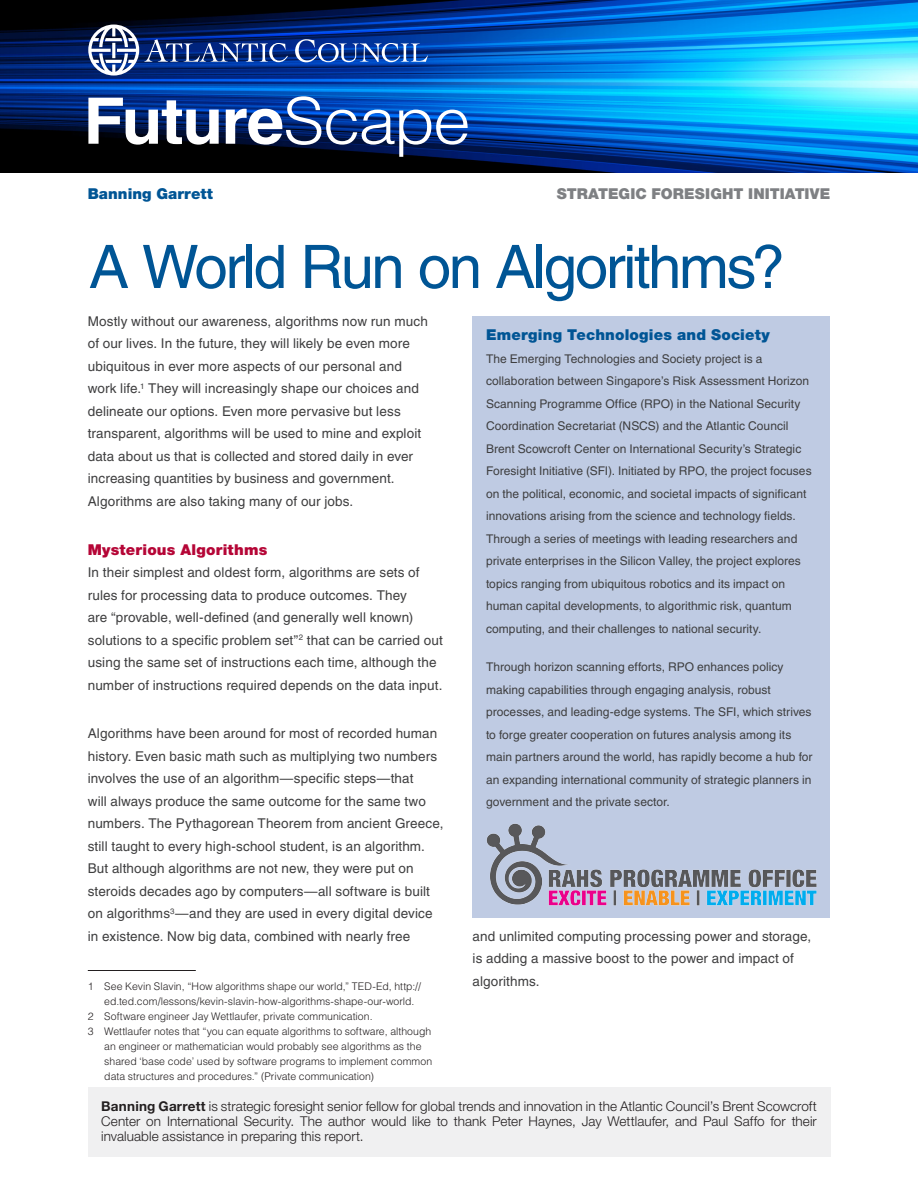
<style>
.page{position:relative;width:918px;height:1188px;background:#fff}
.page>*{position:absolute;margin:0;border:0;box-sizing:border-box;transform-origin:0 0}
._6b_advisor_group_2n{font:700 64.2px "Helvetica LT Std";letter-spacing:-.025em;color:#fff;scale:1.05 1}
._1_H1{font:60px "Helvetica LT Std";letter-spacing:-.04em;color:#005595}
._5a_body_text{font:900 15px "Helvetica Neue LT Pro";letter-spacing:.01em;color:#005595}
._3_byline{font:900 15px "Helvetica Neue LT Pro";letter-spacing:.005em;color:#7e8083}
._2_H2{font:900 15px "Helvetica Neue LT Pro";letter-spacing:.015em;color:#b50536}
._3_byline-2{font:900 15px "Helvetica Neue LT Pro";letter-spacing:.005em;color:#005595}
._2_H2-2{font:13.5px/22.5px "Helvetica LT Std";letter-spacing:.01em;color:#3e3e3f}
._5a_body_text-2{font:300 13.5px/15px "Helvetica Neue LT Pro";letter-spacing:.005em;color:#231f20;text-align:justify}
._5a_body_text-3{font:12px/22.5px "Helvetica LT Std";letter-spacing:.005em;color:#3e3e3f}
.footnotes{font:300 10.5px/15px "Helvetica LT Std";color:#231f20}
.s1{font-weight:300}
.s2{font-weight:700}
</style>
<div class="page">
<hr style="left:88px;top:970px;width:108px;height:1px;background:#231f20">
<div style="left:88px;top:1087px;width:742px;height:70px;background:#f0f0f1"></div>
<div style="left:473px;top:316px;width:357px;height:602px;background:#bfcbe3"></div>
<img style="left:0;top:0;width:918px;height:173px">
<svg style="left:88px;top:25px;width:200px;height:51px;background:#2d4889"></svg>
<svg style="left:295px;top:39px;width:133px;height:23px;background:#355dac"></svg>
<img style="left:487px;top:823px;width:330px;height:83px">
<p class="_6b_advisor_group_2n" style="left:83px;top:82px;width:370px">Future<span class="s1">Scape</span></p>
<p class="_3_byline-2" style="left:88px;top:185px;width:127px">Banning Garrett</p>
<p class="_3_byline" style="left:557px;top:185px;width:275px">STRATEGIC FORESIGHT INITIATIVE</p>
<p class="_1_H1" style="left:89px;top:232px;width:698px">A World Run on Algorithms?</p>
<p class="_2_H2-2" style="left:88px;top:310px;width:342px">Mostly without our awareness, algorithms now run much of our lives. In the future, they will likely be even more ubiquitous in ever more aspects of our personal and work life.<sup>1</sup> They will increasingly shape our choices and delineate our options. Even more pervasive but less transparent, algorithms will be used to mine and exploit data about us that is collected and stored daily in ever increasing quantities by business and government.<br>Algorithms are also taking many of our jobs.</p>
<p class="_2_H2" style="left:88px;top:540px;width:181px">Mysterious Algorithms</p>
<p class="_2_H2-2" style="left:88px;top:561px;width:356px">In their simplest and oldest form, algorithms are sets of rules for processing data to produce outcomes. They<br>are “provable, well-defined (and generally well known) solutions to a specific problem set”<sup>2</sup> that can be carried out using the same set of instructions each time, although the number of instructions required depends on the data input.</p>
<p class="_2_H2-2" style="left:88px;top:722px;width:357px">Algorithms have been around for most of recorded human history. Even basic math such as multiplying two numbers involves the use of an algorithm—specific steps—that<br>will always produce the same outcome for the same two numbers. The Pythagorean Theorem from ancient Greece, still taught to every high-school student, is an algorithm.<br>But although algorithms are not new, they were put on steroids decades ago by computers—all software is built on algorithms<sup>3</sup>—and they are used in every digital device in existence. Now big data, combined with nearly free</p>
<p class="footnotes" style="left:104px;top:979px;width:318px;text-indent:-16px">1 See Kevin Slavin, “How algorithms shape our world,” TED-Ed, http:// ed.ted.com/lessons/kevin-slavin-how-algorithms-shape-our-world.</p>
<p class="footnotes" style="left:88px;top:1009px;width:286px">2 Software engineer Jay Wettlaufer, private communication.</p>
<p class="footnotes" style="left:104px;top:1024px;width:329px;text-indent:-16px">3 Wettlaufer notes that “you can equate algorithms to software, although an engineer or mathematician would probably see algorithms as the shared ‘base code’ used by software programs to implement common data structures and procedures.” (Private communication)</p>
<p class="_5a_body_text" style="left:486px;top:326px;width:285px">Emerging Technologies and Society</p>
<p class="_5a_body_text-3" style="left:486px;top:347px;width:327px">The Emerging Technologies and Society project is a collaboration between Singapore’s Risk Assessment Horizon Scanning Programme Office (RPO) in the National Security Coordination Secretariat (NSCS) and the Atlantic Council Brent Scowcroft Center on International Security’s Strategic Foresight Initiative (SFI). Initiated by RPO, the project focuses on the political, economic, and societal impacts of significant innovations arising from the science and technology fields.<br>Through a series of meetings with leading researchers and private enterprises in the Silicon Valley, the project explores topics ranging from ubiquitous robotics and its impact on human capital developments, to algorithmic risk, quantum computing, and their challenges to national security.</p>
<p class="_5a_body_text-3" style="left:486px;top:656px;width:328px">Through horizon scanning efforts, RPO enhances policy making capabilities through engaging analysis, robust processes, and leading-edge systems. The SFI, which strives to forge greater cooperation on futures analysis among its main partners around the world, has rapidly become a hub for an expanding international community of strategic planners in government and the private sector.</p>
<p class="_2_H2-2" style="left:473px;top:925px;width:340px">and unlimited computing processing power and storage, is adding a massive boost to the power and impact of algorithms.</p>
<p class="_5a_body_text-2" style="left:101px;top:1098px;width:717px"><span class="s2">Banning Garrett</span> is strategic foresight senior fellow for global trends and innovation in the Atlantic Council’s Brent Scowcroft Center on International Security. The author would like to thank Peter Haynes, Jay Wettlaufer, and Paul Saffo for their invaluable assistance in preparing this report.</p>
</div>
